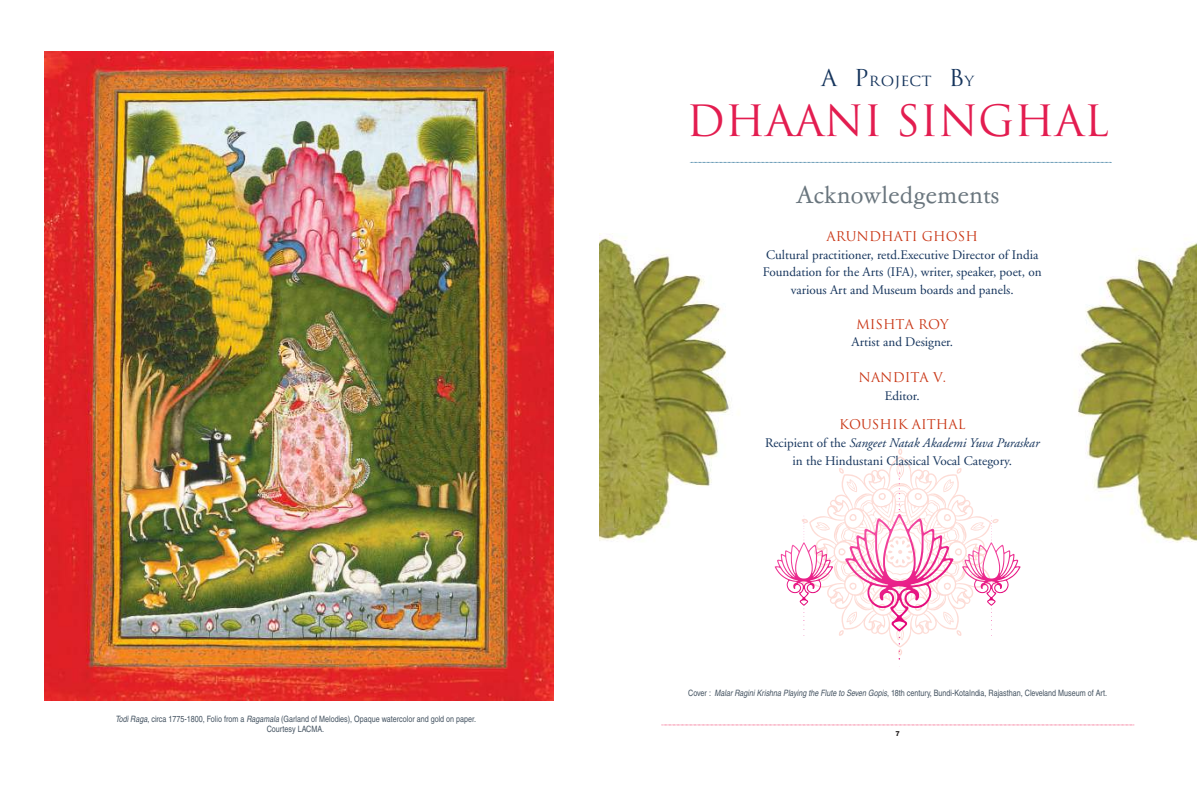
<style>
.page{position:relative;width:1197px;height:788px;background:#fff}
.page>*{position:absolute;margin:0;border:0;box-sizing:border-box;transform-origin:0 0}
.t1{font:42px "Trajan";color:#e31d50}
.t2{font:24.5px "Garamond No 4 Cyr TCY Ligh";color:#69757d}
.t3{font:22.75px "Trajanus Roman";color:#15345c}
.t4{font:13.12px/17.5px "Adobe Garamond";color:#15345c;text-align:center}
.t5{font:13.12px "Trajan";color:#c93615}
.t6{font:condensed 8.75px/10.5px "Helvetica";color:#445361;text-align:center}
.t7{font:800 7px "Helvetica Neue";color:#241f1f}
.s1{font-style:italic}
</style>
<div class="page">
<svg style="left:661px;top:724px;width:474px;height:1px"></svg>
<svg style="left:827px;top:448px;width:146px;height:207px"></svg>
<svg style="left:845px;top:472px;width:109px;height:165px"></svg>
<svg style="left:962px;top:515px;width:59px;height:121px"></svg>
<svg style="left:775px;top:515px;width:58px;height:121px"></svg>
<img style="left:45px;top:52px;width:508px;height:648px">
<img style="left:1078px;top:242px;width:119px;height:301px">
<img style="left:599px;top:233px;width:132px;height:308px">
<svg style="left:690px;top:162px;width:422px;height:1px"></svg>
<p class="t6" style="left:115px;top:714px;width:362px"><span class="s1">Todi Raga</span>, circa 1775-1800, Folio from a <span class="s1">Ragamala</span> (Garland of Melodies), Opaque watercolor and gold on paper.<br>Courtesy LACMA.</p>
<h3 class="t3" style="left:821px;top:64px;width:154px">A Project By</h3>
<h1 class="t1" style="left:686px;top:95px;width:424px">DHAANI SINGHAL</h1>
<h2 class="t2" style="left:796px;top:180px;width:205px">Acknowledgements</h2>
<p class="t5" style="left:827px;top:228px;width:153px">ARUNDHATI GHOSH</p>
<p class="t4" style="left:763px;top:247px;width:280px">Cultural practitioner, retd.Executive Director of India<br>Foundation for the Arts (IFA), writer, speaker, poet, on various Art and Museum boards and panels.</p>
<p class="t5" style="left:856px;top:316px;width:94px">MISHTA ROY</p>
<p class="t4" style="left:852px;top:334px;width:103px">Artist and Designer.</p>
<p class="t5" style="left:859px;top:369px;width:89px">NANDITA V.</p>
<p class="t4" style="left:885px;top:388px;width:36px">Editor.</p>
<p class="t5" style="left:839px;top:416px;width:128px">KOUSHIK AITHAL</p>
<p class="t4" style="left:765px;top:434px;width:276px;line-height:18.4px">Recipient of the <span class="s1">Sangeet Natak Akademi Yuva Puraskar </span>in the Hindustani Classical Vocal Category.</p>
<p class="t6" style="left:688px;top:688px;width:421px">Cover : <span class="s1">Malar Ragini Krishna Playing the Flute to Seven Gopis</span>, 18th century, Bundi-KotaIndia, Rajasthan, Cleveland Museum of Art.</p>
<p class="t7" style="left:896px;top:730px;width:6px">7</p>
</div>
